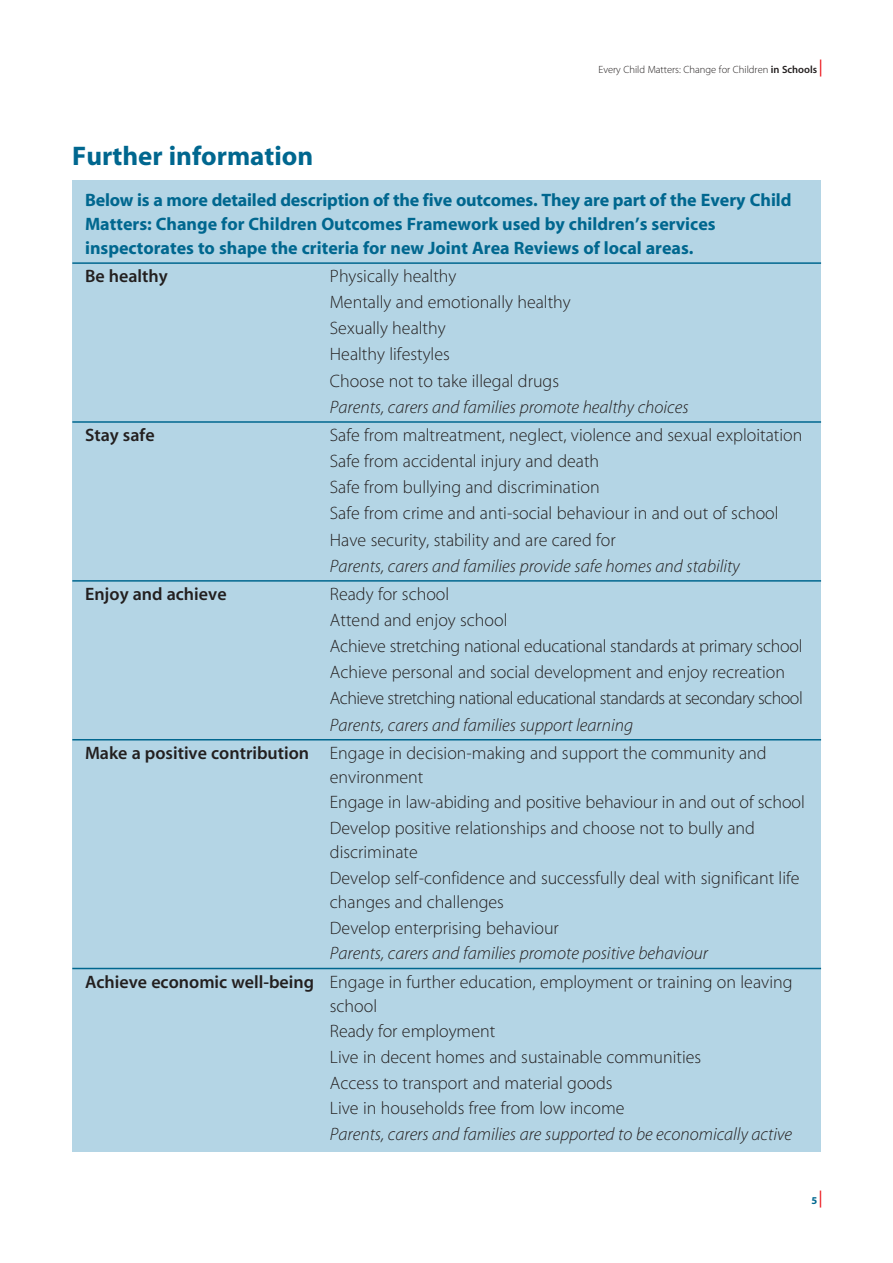
<style>
.page{position:relative;width:893px;height:1263px;background:#fff}
.page>*{position:absolute;margin:0;border:0;box-sizing:border-box;transform-origin:0 0}
.t1{font:27px "Myriad MM Bold";color:#00678f}
.t2{font:18px/26.1px "Myriad MM Light";color:#231f1f}
.t3{font:18px/24px "Myriad MM Bold";color:#00678f}
.t4{font:italic 18px "Myriad MM Light";color:#231f1f}
.t5{font:700 18px "Myriad MM Semi";color:#231f1f}
.t6{font:10.5px "Myriad MM Light";color:#231f1f}
.t7{font:10.5px "Myriad MM Bold";color:#00678f}
.s1{font-family:"Myriad MM Semi";font-weight:700}
.s2{font-style:italic}
</style>
<div class="page">
<div style="left:72px;top:180px;width:749px;height:972px;background:#b4d5e5"></div>
<hr style="left:72px;top:262px;width:749px;height:2px;background:#00678f">
<hr style="left:72px;top:421px;width:749px;height:2px;background:#00678f">
<hr style="left:72px;top:580px;width:749px;height:2px;background:#00678f">
<hr style="left:72px;top:739px;width:749px;height:2px;background:#00678f">
<hr style="left:72px;top:968px;width:749px;height:1px;background:#00678f">
<svg style="left:819px;top:60px;width:2px;height:17px"></svg>
<svg style="left:819px;top:1191px;width:2px;height:17px"></svg>
<p class="t6" style="left:598px;top:65px;width:220px">Every Child Matters: Change for Children <span class="s1">in Schools</span></p>
<h1 class="t1" style="left:72px;top:146px;width:242px">Further information</h1>
<p class="t3" style="left:85px;top:189px;width:708px">Below is a more detailed description of the five outcomes. They are part of the Every Child<br>Matters: Change for Children Outcomes Framework used by children’s services inspectorates to shape the criteria for new Joint Area Reviews of local areas.</p>
<p class="t5" style="left:85px;top:269px;width:84px">Be healthy</p>
<p class="t2" style="left:330px;top:265px;width:242px">Physically healthy<br>Mentally and emotionally healthy<br>Sexually healthy<br>Healthy lifestyles<br>Choose not to take illegal drugs</p>
<p class="t4" style="left:330px;top:400px;width:360px">Parents, carers and families promote healthy choices</p>
<p class="t5" style="left:85px;top:428px;width:71px">Stay safe</p>
<p class="t2" style="left:330px;top:423px;width:474px">Safe from maltreatment, neglect, violence and sexual exploitation Safe from accidental injury and death<br>Safe from bullying and discrimination<br>Safe from crime and anti-social behaviour in and out of school Have security, stability and are cared for</p>
<p class="t4" style="left:330px;top:559px;width:411px">Parents, carers and families provide safe homes and stability</p>
<p class="t5" style="left:85px;top:587px;width:143px">Enjoy and achieve</p>
<p class="t2" style="left:330px;top:582px;width:474px">Ready for school<br>Attend and enjoy school<br>Achieve stretching national educational standards at primary school Achieve personal and social development and enjoy recreation Achieve stretching national educational standards at secondary school</p>
<p class="t2" style="left:85px;top:712px;width:683px;line-height:28.2px;text-indent:245px"><span class="s2">Parents, carers and families support learning<br></span><span class="s1">Make a positive contribution</span> Engage in decision-making and support the community and</p>
<p class="t2" style="left:330px;top:765px;width:476px;line-height:25.7px">environment<br>Engage in law-abiding and positive behaviour in and out of school<br>Develop positive relationships and choose not to bully and</p>
<p class="t2" style="left:330px;top:841px;width:471px;line-height:25.7px">discriminate<br>Develop self-confidence and successfully deal with significant life</p>
<p class="t2" style="left:330px;top:891px;width:230px;line-height:25.7px">changes and challenges<br>Develop enterprising behaviour</p>
<p class="t2" style="left:85px;top:941px;width:709px;line-height:28.2px;text-indent:245px"><span class="s2">Parents, carers and families promote positive behaviour<br></span><span class="s1">Achieve economic well-being</span> Engage in further education, employment or training on leaving</p>
<p class="t2" style="left:330px;top:994px;width:373px;line-height:25.7px">school<br>Ready for employment<br>Live in decent homes and sustainable communities<br>Access to transport and material goods<br>Live in households free from low income</p>
<p class="t4" style="left:330px;top:1127px;width:464px">Parents, carers and families are supported to be economically active</p>
<p class="t7" style="left:811px;top:1196px;width:7px">5</p>
</div>
